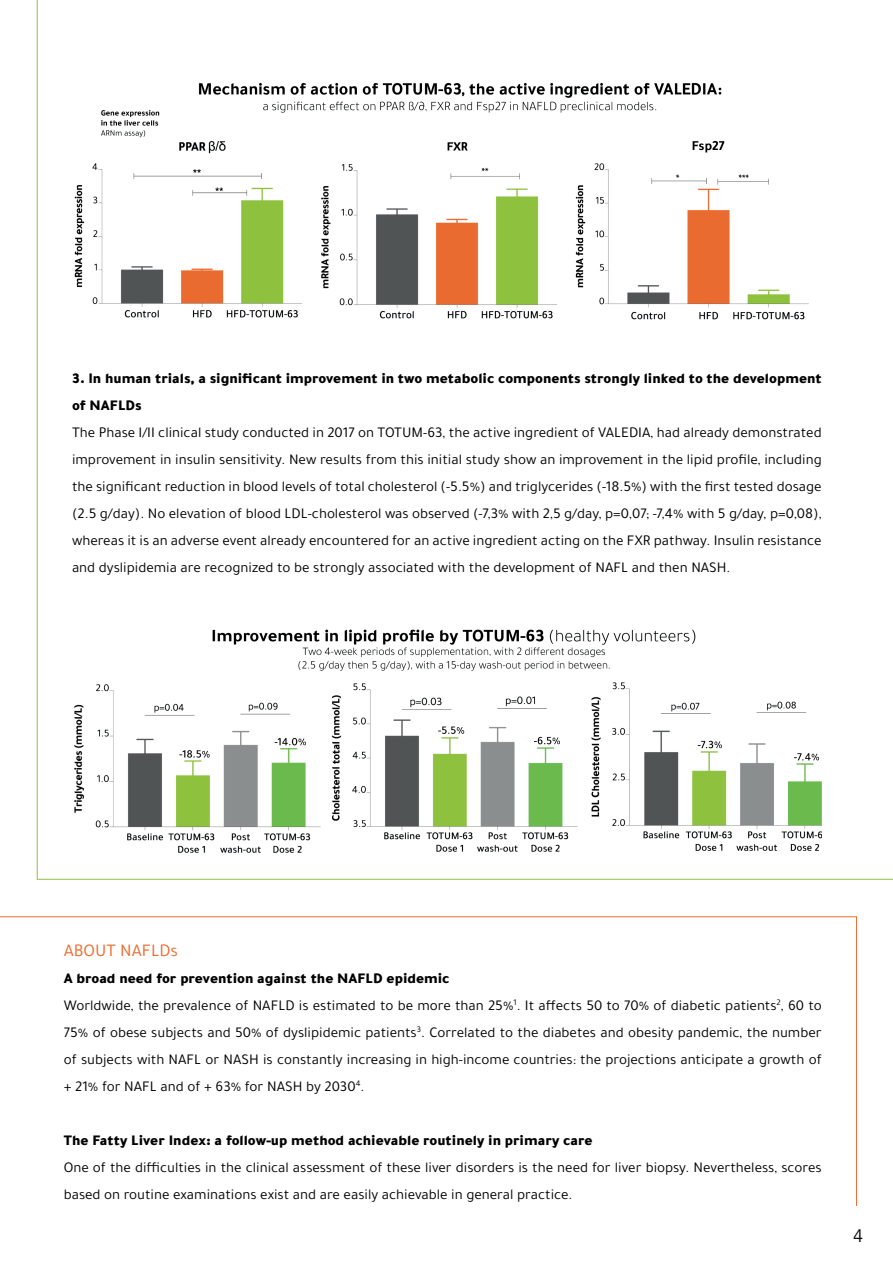
<style>
.page{position:relative;width:893px;height:1263px;background:#fff}
.page>*{position:absolute;margin:0;border:0;box-sizing:border-box;transform-origin:0 0}
.t1{font:18px "Tajawal";color:#eb6c2f}
.t2{font:18px "Avenir";color:#000001}
.t3{font:15px/27px "Tajawal";color:#000001}
.t4{font:900 15px/27px "Tajawal";color:#000001}
.s1{font-weight:900}
</style>
<div class="page">
<img style="left:74px;top:82px;width:735px;height:238px">
<img style="left:74px;top:629px;width:748px;height:224px">
<hr style="left:37px;top:0;width:1px;height:879px;background:#8ec13e">
<hr style="left:37px;top:879px;width:856px;height:1px;background:#8ec13e">
<svg style="left:0;top:916px;width:857px;height:290px"></svg>
<p class="t4" style="left:72px;top:364px;width:751px">3. In human trials, a significant improvement in two metabolic components strongly linked to the development of NAFLDs</p>
<p class="t3" style="left:72px;top:419px;width:751px;text-align:justify">The Phase I/II clinical study conducted in 2017 on TOTUM-63, the active ingredient of VALEDIA, had already demonstrated improvement in insulin sensitivity. New results from this initial study show an improvement in the lipid profile, including the significant reduction in blood levels of total cholesterol (-5.5%) and triglycerides (-18.5%) with the first tested dosage (2.5 g/day). No elevation of blood LDL-cholesterol was observed (-7,3% with 2,5 g/day, p=0,07; -7,4% with 5 g/day, p=0,08), whereas it is an adverse event already encountered for an active ingredient acting on the FXR pathway. Insulin resistance and dyslipidemia are recognized to be strongly associated with the development of NAFL and then NASH.</p>
<p class="t1" style="left:64px;top:938px;width:116px">ABOUT NAFLDs</p>
<p class="t3" style="left:64px;top:964px;width:759px"><span class="s1">A broad need for prevention against the NAFLD epidemic<br></span>Worldwide, the prevalence of NAFLD is estimated to be more than 25%<sup>1</sup>. It affects 50 to 70% of diabetic patients<sup>2</sup>, 60 to 75% of obese subjects and 50% of dyslipidemic patients<sup>3</sup>. Correlated to the diabetes and obesity pandemic, the number of subjects with NAFL or NASH is constantly increasing in high-income countries: the projections anticipate a growth of + 21% for NAFL and of + 63% for NASH by 2030<sup>4</sup>.</p>
<p class="t4" style="left:64px;top:1125px;width:530px">The Fatty Liver Index: a follow-up method achievable routinely in primary care</p>
<p class="t3" style="left:64px;top:1153px;width:759px">One of the difficulties in the clinical assessment of these liver disorders is the need for liver biopsy. Nevertheless, scores based on routine examinations exist and are easily achievable in general practice.</p>
<p class="t2" style="left:853px;top:1225px;width:12px">4</p>
</div>
